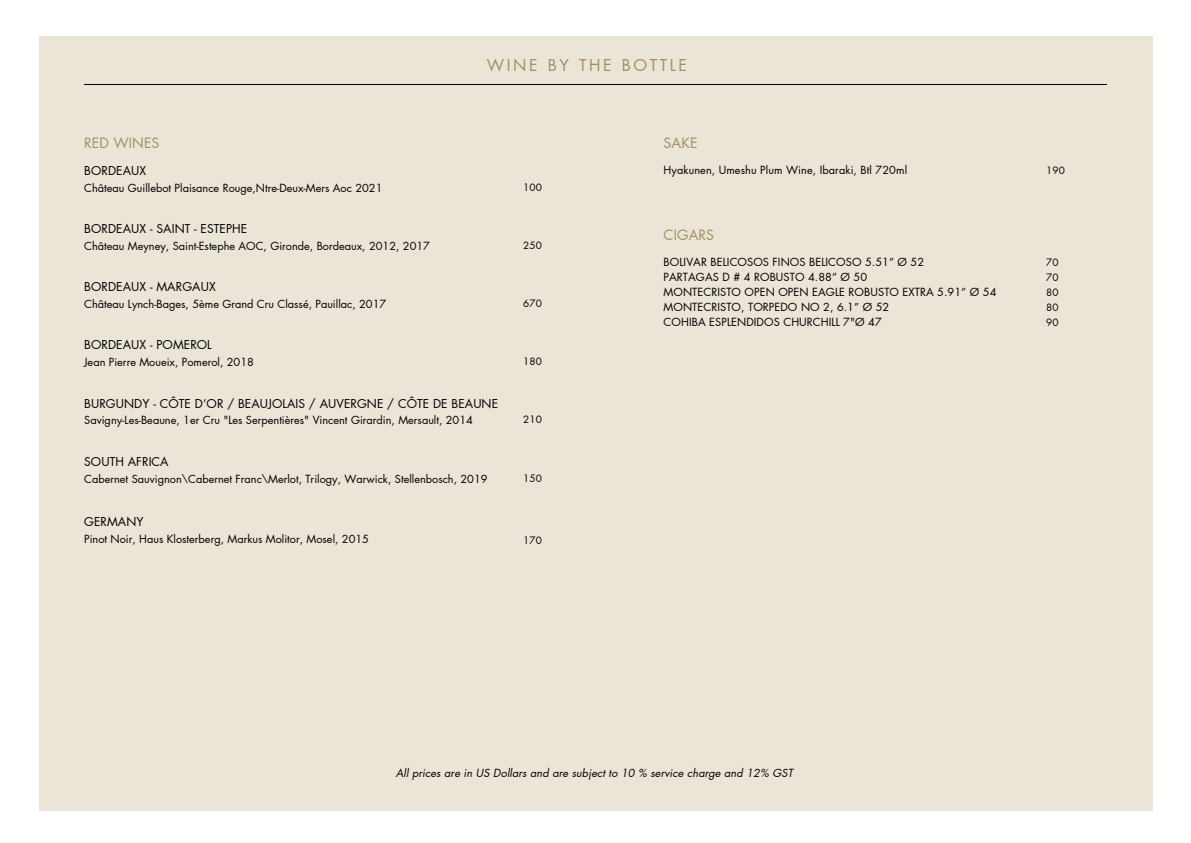
<style>
.page{position:relative;width:1191px;height:843px;background:#fff}
.page>*{position:absolute;margin:0;border:0;box-sizing:border-box;transform-origin:0 0}
.t1{font:16px "Futura LT Pro";letter-spacing:.16em;color:#a29061}
.t2{font:14px "Futura LT Pro";letter-spacing:.005em;color:#a29061}
.t3{font:12px "Futura LT Pro";letter-spacing:.005em;color:#000}
.t4{font:11px/15px "Futura LT Pro";color:#000}
.t5{font:italic 11px "Futura LT Pro";letter-spacing:.005em;color:#000}
.t6{font:10px "Futura LT Pro";letter-spacing:.005em;color:#000}
</style>
<div class="page">
<div style="left:40px;top:37px;width:1112px;height:773px;background:#ebe5d7"></div>
<hr style="left:84px;top:84px;width:1021px;height:1px;background:#000">
<h1 class="t1" style="left:487px;top:58px;width:202px">WINE BY THE BOTTLE</h1>
<h3 class="t2" style="left:84px;top:136px;width:77px">RED WINES</h3>
<h4 class="t2" style="left:663px;top:136px;width:35px">SAKE</h4>
<h2 class="t3" style="left:84px;top:165px;width:64px">BORDEAUX</h2>
<h4 class="t4" style="left:663px;top:163px;width:245px">Hyakunen, Umeshu Plum Wine, Ibaraki, Btl 720ml</h4>
<h3 class="t4" style="left:84px;top:181px;width:300px">Château Guillebot Plaisance Rouge,Ntre-Deux-Mers Aoc 2021</h3>
<h4 class="t3" style="left:84px;top:223px;width:164px">BORDEAUX - SAINT - ESTEPHE</h4>
<h3 class="t6" style="left:523px;top:182px;width:20px">100</h3>
<h3 class="t4" style="left:84px;top:239px;width:347px">Château Meyney, Saint-Estephe AOC, Gironde, Bordeaux, 2012, 2017</h3>
<h4 class="t3" style="left:84px;top:281px;width:133px">BORDEAUX - MARGAUX</h4>
<h3 class="t4" style="left:84px;top:297px;width:303px">Château Lynch-Bages, 5ème Grand Cru Classé, Pauillac, 2017</h3>
<p class="t6" style="left:523px;top:298px;width:20px">670</p>
<h4 class="t3" style="left:84px;top:339px;width:129px">BORDEAUX - POMEROL</h4>
<h3 class="t4" style="left:84px;top:355px;width:171px">Jean Pierre Moueix, Pomerol, 2018</h3>
<p class="t6" style="left:523px;top:356px;width:20px">180</p>
<h4 class="t3" style="left:84px;top:397px;width:415px">BURGUNDY - CÔTE D’OR / BEAUJOLAIS / AUVERGNE / CÔTE DE BEAUNE</h4>
<h2 class="t6" style="left:523px;top:240px;width:20px">250</h2>
<p class="t4" style="left:84px;top:413px;width:390px">Savigny-Les-Beaune, 1er Cru "Les Serpentières" Vincent Girardin, Mersault, 2014</p>
<p class="t3" style="left:84px;top:456px;width:86px">SOUTH AFRICA</p>
<p class="t6" style="left:523px;top:414px;width:20px">210</p>
<p class="t4" style="left:84px;top:472px;width:405px">Cabernet Sauvignon\Cabernet Franc\Merlot, Trilogy, Warwick, Stellenbosch, 2019</p>
<p class="t3" style="left:84px;top:516px;width:61px">GERMANY</p>
<h4 class="t4" style="left:84px;top:532px;width:286px">Pinot Noir, Haus Klosterberg, Markus Molitor, Mosel, 2015</h4>
<p class="t6" style="left:523px;top:535px;width:20px">170</p>
<p class="t6" style="left:523px;top:473px;width:20px">150</p>
<p class="t2" style="left:663px;top:228px;width:52px">CIGARS</p>
<h3 class="t4" style="left:663px;top:255px;width:334px">BOLIVAR BELICOSOS FINOS BELICOSO 5.51” Ø 52<br>PARTAGAS D # 4 ROBUSTO 4.88” Ø 50<br>MONTECRISTO OPEN OPEN EAGLE ROBUSTO EXTRA 5.91” Ø 54<br>MONTECRISTO, TORPEDO NO 2, 6.1” Ø 52<br>COHIBA ESPLENDIDOS CHURCHILL 7"Ø 47</h3>
<h4 class="t6" style="left:1046px;top:165px;width:20px">190</h4>
<h3 class="t6" style="left:1046px;top:258px;width:14px">70</h3>
<h4 class="t6" style="left:1046px;top:273px;width:14px">70</h4>
<p class="t6" style="left:1046px;top:288px;width:14px">80</p>
<p class="t6" style="left:1046px;top:303px;width:14px">80</p>
<p class="t6" style="left:1046px;top:318px;width:14px">90</p>
<h2 class="t5" style="left:395px;top:767px;width:398px">All prices are in US Dollars and are subject to 10 % service charge and 12% GST</h2>
</div>
